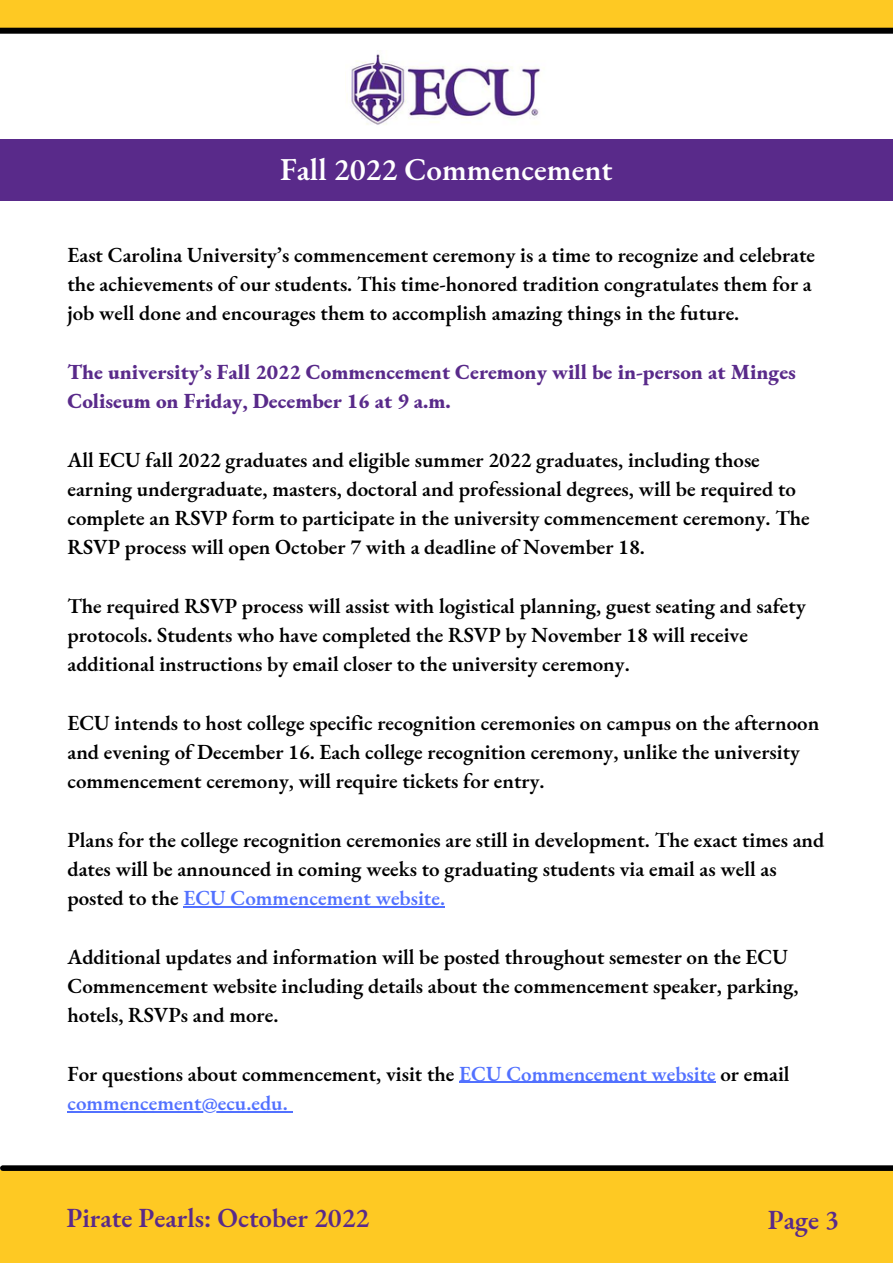
<style>
.page{position:relative;width:893px;height:1264px;background:#fff}
.page>*{position:absolute;margin:0;border:0;box-sizing:border-box;transform-origin:0 0}
.t1{font:600 31.05px "EB Garamond";color:#fff}
.t2{font:600 27px "EB Garamond";color:#592a8a}
.t3{font:600 21px/29.2px "EB Garamond";color:#000}
.t4{font:800 21px/29.2px "EB Garamond";color:#592a8a}
.s1{color:#5271ff}
</style>
<div class="page">
<div style="left:0;top:1170px;width:892px;height:92px;background:#fec923"></div>
<div style="left:3px;top:1165px;width:889px;height:5px;background:#000"></div>
<div style="left:0;top:0;width:892px;height:27px;background:#fec923"></div>
<div style="left:0;top:28px;width:892px;height:5px;background:#000"></div>
<img style="left:351px;top:50px;width:189px;height:75px">
<div style="left:0;top:139px;width:892px;height:62px;background:#592a8a"></div>
<hr style="left:183px;top:906px;width:262px;height:1px;background:#5271ff">
<hr style="left:459px;top:1081px;width:256px;height:1px;background:#5271ff">
<hr style="left:67px;top:1110px;width:221px;height:2px;background:#5271ff">
<h1 class="t1" style="left:280px;top:149px;width:334px">Fall 2022 Commencement</h1>
<p class="t3" style="left:67px;top:240px;width:749px">East Carolina University’s commencement ceremony is a time to recognize and celebrate the achievements of our students. This time-honored tradition congratulates them for a job well done and encourages them to accomplish amazing things in the future.</p>
<p class="t4" style="left:67px;top:357px;width:730px">The university’s Fall 2022 Commencement Ceremony will be in-person at Minges<br>Coliseum on Friday, December 16 at 9 a.m.</p>
<p class="t3" style="left:67px;top:444px;width:743px">All ECU fall 2022 graduates and eligible summer 2022 graduates, including those earning undergraduate, masters, doctoral and professional degrees, will be required to complete an RSVP form to participate in the university commencement ceremony. The RSVP process will open October 7 with a deadline of November 18.</p>
<p class="t3" style="left:67px;top:590px;width:739px">The required RSVP process will assist with logistical planning, guest seating and safety protocols. Students who have completed the RSVP by November 18 will receive additional instructions by email closer to the university ceremony.</p>
<p class="t3" style="left:67px;top:707px;width:753px">ECU intends to host college specific recognition ceremonies on campus on the afternoon and evening of December 16. Each college recognition ceremony, unlike the university commencement ceremony, will require tickets for entry.</p>
<p class="t3" style="left:67px;top:824px;width:758px">Plans for the college recognition ceremonies are still in development. The exact times and dates will be announced in coming weeks to graduating students via email as well as posted to the <span class="s1">ECU Commencement website.</span></p>
<p class="t3" style="left:67px;top:941px;width:732px">Additional updates and information will be posted throughout semester on the ECU<br>Commencement website including details about the commencement speaker, parking, hotels, RSVPs and more.</p>
<p class="t3" style="left:67px;top:1058px;width:723px">For questions about commencement, visit the <span class="s1">ECU Commencement website</span> or email <span class="s1">commencement@ecu.edu.</span></p>
<p class="t2" style="left:66px;top:1200px;width:304px">Pirate Pearls: October 2022</p>
<p class="t2" style="left:767px;top:1201px;width:73px">Page 3</p>
</div>
